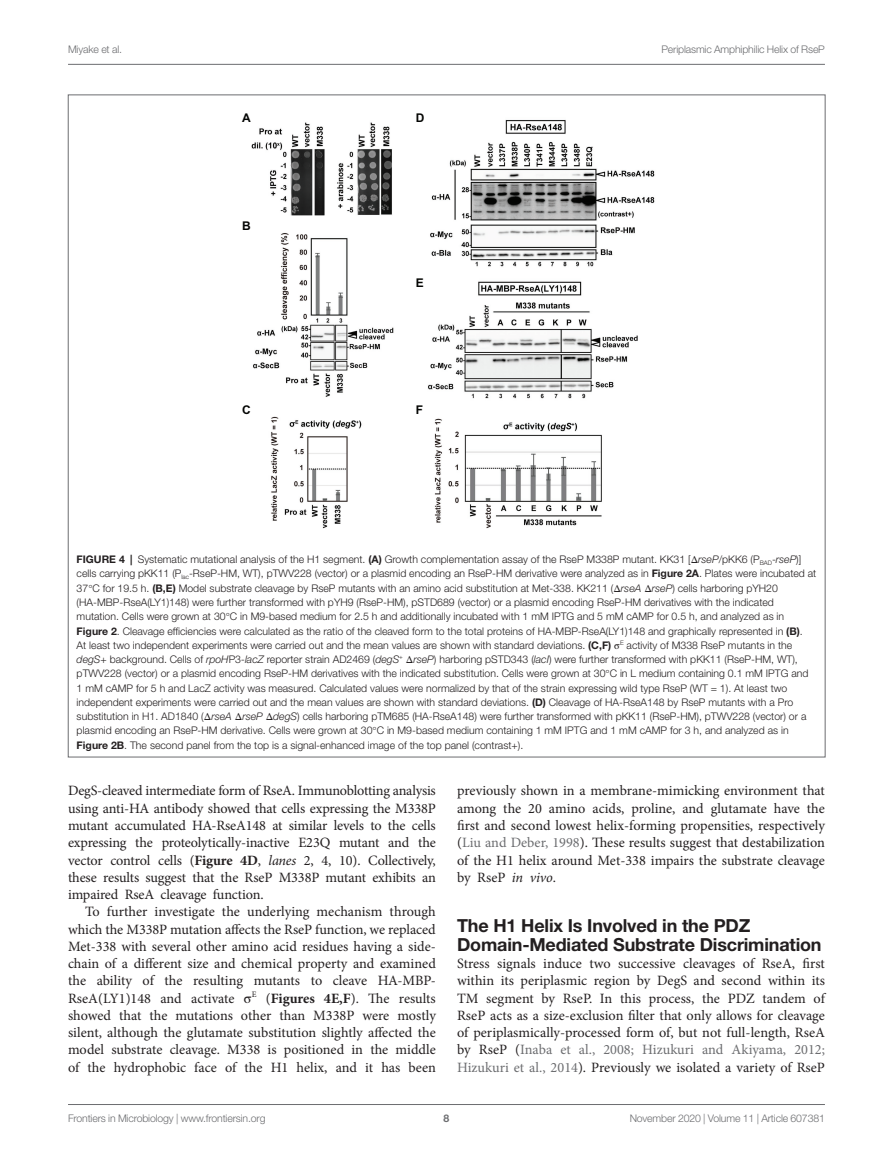
<style>
.page{position:relative;width:893px;height:1170px;background:#fff}
.page>*{position:absolute;margin:0;border:0;box-sizing:border-box;transform-origin:0 0}
.HEAD_2{font:700 18px/18.8px "Helvetica Neue LT Std";letter-spacing:-.01em;color:#231f20}
.TEXT{font:14.25px/17.2px "Minion Pro";letter-spacing:-.005em;color:#231f20;text-align:justify}
.TEXT_FLUSH{font:14.25px/17.2px "Minion Pro";color:#231f20;text-align:justify}
.t1{font:700 12px "Arial";color:#040503}
.FIG_LEG{font:300 10.5px/14.2px "Helvetica Neue LT Std";color:#231f20}
.t2{font:300 10.5px "Helvetica Neue LT Std";letter-spacing:-.015em;color:#6c6d70}
.t3{font:700 10.5px "Helvetica Neue LT Std";color:#6c6d70}
.s1{font-weight:700}
.s2{font-family:"STIX General";font-weight:400}
.s3{font-style:italic}
.s4{font-family:"STIX General"}
.s5{color:#6c6d70}
</style>
<div class="page">
<hr style="left:68px;top:64px;width:757px;height:1px;background:#6c6d70">
<hr style="left:68px;top:1104px;width:757px;height:1px;background:#6c6d70">
<img style="left:251px;top:120px;width:404px;height:409px">
<p class="t2" style="left:68px;top:42px;width:56px">Miyake et al.</p>
<p class="t2" style="left:661px;top:42px;width:165px">Periplasmic Amphiphilic Helix of RseP</p>
<p class="t1" style="left:242px;top:109px;width:10px">A</p>
<p class="t1" style="left:416px;top:109px;width:10px">D</p>
<p class="t1" style="left:242px;top:217px;width:10px">B</p>
<p class="t1" style="left:416px;top:274px;width:10px">E</p>
<p class="t1" style="left:242px;top:401px;width:10px">C</p>
<p class="t1" style="left:416px;top:401px;width:9px">F</p>
<p class="FIG_LEG" style="left:77px;top:552px;width:741px"><span class="s1">FIGURE 4 |</span> Systematic mutational analysis of the H1 segment. <span class="s1">(A)</span> Growth complementation assay of the RseP M338P mutant. KK31 [<span class="s2">Δ</span><span class="s3">rseP</span>/pKK6 (P<sub>BAD</sub>-<span class="s3">rseP</span>)] cells carrying pKK11 (P<sub>lac</sub>-RseP-HM, WT), pTWV228 (vector) or a plasmid encoding an RseP-HM derivative were analyzed as in <span class="s1">Figure 2A</span>. Plates were incubated at 37<span class="s2">°</span>C for 19.5 h. <span class="s1">(B,E)</span> Model substrate cleavage by RseP mutants with an amino acid substitution at Met-338. KK211 (<span class="s2">Δ</span><span class="s3">rseA</span> <span class="s2">Δ</span><span class="s3">rseP</span>) cells harboring pYH20 (HA-MBP-RseA(LY1)148) were further transformed with pYH9 (RseP-HM), pSTD689 (vector) or a plasmid encoding RseP-HM derivatives with the indicated mutation. Cells were grown at 30<span class="s2">°</span>C in M9-based medium for 2.5 h and additionally incubated with 1 mM IPTG and 5 mM cAMP for 0.5 h, and analyzed as in <span class="s1">Figure 2</span>. Cleavage efficiencies were calculated as the ratio of the cleaved form to the total proteins of HA-MBP-RseA(LY1)148 and graphically represented in <span class="s1">(B)</span>.<br>At least two independent experiments were carried out and the mean values are shown with standard deviations. <span class="s1">(C,F)</span> <span class="s2">σ</span><sup>E</sup> activity of M338 RseP mutants in the <span class="s3">degS+</span> background. Cells of <span class="s3">rpoH</span>P3<span class="s3">-lacZ</span> reporter strain AD2469 (<span class="s3">degS</span><sup>+</sup> <span class="s2">Δ</span><span class="s3">rseP</span>) harboring pSTD343 (<span class="s3">lacI</span>) were further transformed with pKK11 (RseP-HM, WT), pTWV228 (vector) or a plasmid encoding RseP-HM derivatives with the indicated substitution. Cells were grown at 30<span class="s2">°</span>C in L medium containing 0.1 mM IPTG and 1 mM cAMP for 5 h and LacZ activity was measured. Calculated values were normalized by that of the strain expressing wild type RseP (WT = 1). At least two independent experiments were carried out and the mean values are shown with standard deviations. <span class="s1">(D)</span> Cleavage of HA-RseA148 by RseP mutants with a Pro substitution in H1. AD1840 (<span class="s2">Δ</span><span class="s3">rseA</span> <span class="s2">Δ</span><span class="s3">rseP</span> <span class="s2">Δ</span><span class="s3">degS</span>) cells harboring pTM685 (HA-RseA148) were further transformed with pKK11 (RseP-HM), pTWV228 (vector) or a plasmid encoding an RseP-HM derivative. Cells were grown at 30<span class="s2">°</span>C in M9-based medium containing 1 mM IPTG and 1 mM cAMP for 3 h, and analyzed as in <span class="s1">Figure 2B</span>. The second panel from the top is a signal-enhanced image of the top panel (contrast+).</p>
<p class="TEXT" style="left:68px;top:782px;width:369px">DegS-cleaved intermediate form of RseA. Immunoblotting analysis using anti-HA antibody showed that cells expressing the M338P mutant accumulated HA-RseA148 at similar levels to the cells expressing the proteolytically-inactive E23Q mutant and the vector control cells (<span class="s1">Figure 4D</span>, <span class="s3">lanes</span> 2, 4, 10). Collectively, these results suggest that the RseP M338P mutant exhibits an impaired RseA cleavage function.</p>
<p class="TEXT" style="left:68px;top:903px;width:369px;text-indent:17px">To further investigate the underlying mechanism through which the M338P mutation affects the RseP function, we replaced Met-338 with several other amino acid residues having a side&shy;chain of a different size and chemical property and examined the ability of the resulting mutants to cleave HA-MBP-RseA(LY1)148 and activate <span class="s4">σ</span><sup>E</sup> (<span class="s1">Figures 4E,F</span>). The results showed that the mutations other than M338P were mostly silent, although the glutamate substitution slightly affected the model substrate cleavage. M338 is positioned in the middle of the hydrophobic face of the H1 helix, and it has been</p>
<p class="TEXT" style="left:457px;top:782px;width:369px">previously shown in a membrane-mimicking environment that among the 20 amino acids, proline, and glutamate have the first and second lowest helix-forming propensities, respectively (<span class="s5">Liu and Deber, 1998</span>). These results suggest that destabilization of the H1 helix around Met-338 impairs the substrate cleavage by RseP <span class="s3">in vivo</span>.</p>
<p class="HEAD_2" style="left:457px;top:915px;width:366px">The H1 Helix Is Involved in the PDZ<br>Domain-Mediated Substrate Discrimination</p>
<p class="TEXT_FLUSH" style="left:457px;top:954px;width:369px">Stress signals induce two successive cleavages of RseA, first within its periplasmic region by DegS and second within its TM segment by RseP. In this process, the PDZ tandem of RseP acts as a size-exclusion filter that only allows for cleavage of periplasmically-processed form of, but not full-length, RseA by RseP (<span class="s5">Inaba et al., 2008; Hizukuri and Akiyama, 2012; Hizukuri et al., 2014</span>). Previously we isolated a variety of RseP</p>
<p class="t2" style="left:68px;top:1111px;width:199px">Frontiers in Microbiology | www.frontiersin.org</p>
<p class="t3" style="left:444px;top:1111px;width:7px">8</p>
<p class="t2" style="left:630px;top:1111px;width:197px">November 2020 | Volume 11 | Article 607381</p>
</div>
